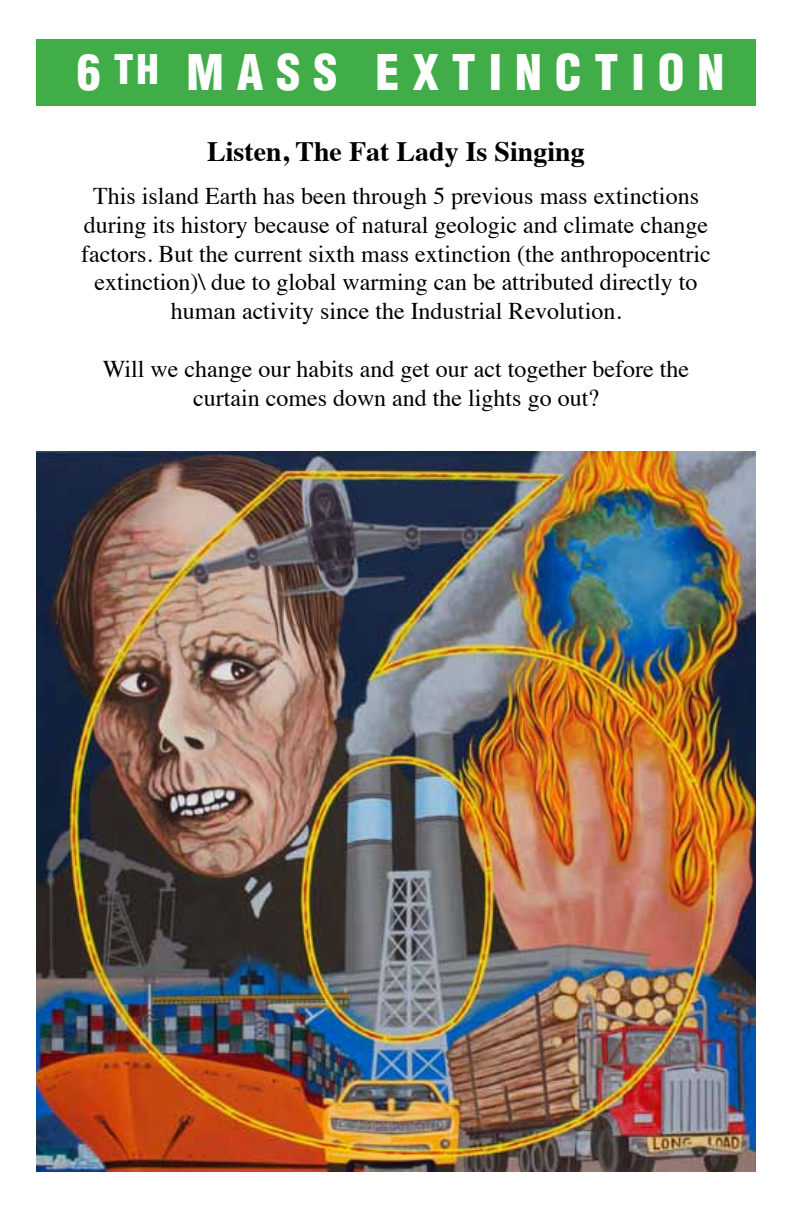
<style>
.page{position:relative;width:792px;height:1224px;background:#fff}
.page>*{position:absolute;margin:0;border:0;box-sizing:border-box;transform-origin:0 0}
.t1{font:900 condensed 48px "Helvetica";letter-spacing:.27em;color:#fff}
.t2{font:700 28px "Times";color:#000}
.t3{font:24px/28.8px "Times";color:#000;text-align:center}
.s1{font-size:40px}
</style>
<div class="page">
<div style="left:36px;top:39px;width:720px;height:67px;background:#41ad49"></div>
<img style="left:36px;top:452px;width:720px;height:719px">
<h1 class="t1" style="left:77px;top:42px;width:649px">6<span class="s1">TH</span> MASS EXTINCTION</h1>
<p class="t2" style="left:207px;top:125px;width:379px">Listen, The Fat Lady Is Singing</p>
<p class="t3" style="left:81px;top:179px;width:631px">This island Earth has been through 5 previous mass extinctions during its history because of natural geologic and climate change factors. But the current sixth mass extinction (the anthropocentric extinction)\ due to global warming can be attributed directly to human activity since the Industrial Revolution.</p>
<p class="t3" style="left:103px;top:352px;width:588px">Will we change our habits and get our act together before the curtain comes down and the lights go out?</p>
</div>
